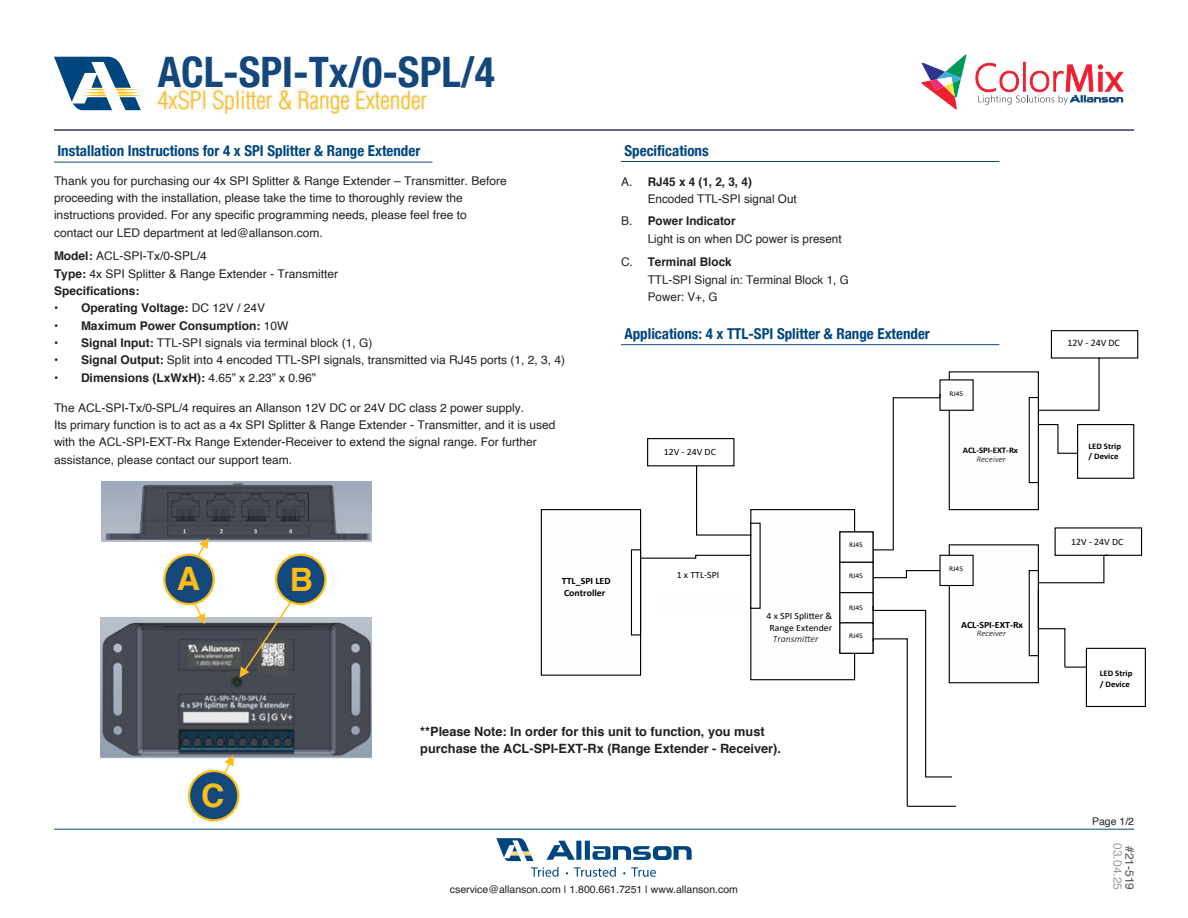
<style>
.page{position:relative;width:1188px;height:918px;background:#fff}
.page>*{position:absolute;margin:0;border:0;box-sizing:border-box;transform-origin:0 0}
.t1{font:700 condensed 42px "Helvetica Neue";color:#14487d}
.t2{font:700 32.25px "Helvetica";color:#fdbd14}
.t3{font:300 condensed 24px "Helvetica";color:#febe10}
.t4{font:700 condensed 15px "Helvetica Neue";color:#00467e}
.t5{font:700 12.75px/17.2px "Helvetica";color:#231f20}
.t6{font:12px/17.4px "Helvetica";color:#231f20}
.t7{font:700 12px "Helvetica";color:#231f20}
.t8{font:12px "Helvetica";color:#9e9d9e}
.t9{font:12px "Helvetica";color:#515251}
.t10{font:10.5px "Helvetica";color:#231f20}
.t11{font:9.9px "Calibri";color:#000}
.t12{font:9.6px/11.7px "Calibri";color:#000}
.t13{font:700 9.6px/11.6px "Calibri";color:#000}
.t14{font:italic 300 9.6px "Calibri";color:#000}
.t15{font:700 8.55px/10.2px "Calibri";color:#000}
.t16{font:italic 300 8.55px "Calibri";color:#000}
.t17{font:8.55px "Calibri";color:#231f20}
.t18{font:7.2px "Calibri";color:#000}
.s1{font-weight:700}
.s2{font-weight:400}
</style>
<div class="page">
<img style="left:101px;top:617px;width:271px;height:142px">
<img style="left:101px;top:482px;width:270px;height:60px">
<hr style="left:54px;top:162px;width:378px;height:1px;background:#14487d">
<hr style="left:621px;top:161px;width:378px;height:1px;background:#14487d">
<svg style="left:163px;top:537px;width:52px;height:89px"></svg>
<svg style="left:240px;top:554px;width:87px;height:124px"></svg>
<svg style="left:188px;top:753px;width:52px;height:68px"></svg>
<hr style="left:621px;top:344px;width:378px;height:1px;background:#14487d">
<div style="left:541px;top:509px;width:100px;height:167px;background:#fff;border:1px solid #000"></div>
<img style="left:542px;top:514px;width:98px;height:157px">
<div style="left:631px;top:549px;width:10px;height:86px;background:#fff;border:1px solid #000"></div>
<div style="left:750px;top:509px;width:105px;height:171px;background:#fff;border:1px solid #000"></div>
<img style="left:751px;top:514px;width:103px;height:161px">
<div style="left:949px;top:371px;width:90px;height:139px;background:#fff;border:1px solid #000"></div>
<img style="left:950px;top:377px;width:88px;height:128px">
<div style="left:949px;top:544px;width:90px;height:139px;background:#fff;border:1px solid #000"></div>
<img style="left:950px;top:550px;width:88px;height:129px">
<div style="left:839px;top:531px;width:35px;height:32px;background:#fff;border:1px solid #000"></div>
<img style="left:840px;top:537px;width:33px;height:21px">
<div style="left:839px;top:562px;width:35px;height:31px;background:#fff;border:1px solid #000"></div>
<img style="left:840px;top:567px;width:33px;height:21px">
<div style="left:839px;top:592px;width:35px;height:31px;background:#fff;border:1px solid #000"></div>
<img style="left:840px;top:597px;width:33px;height:21px">
<div style="left:839px;top:622px;width:35px;height:32px;background:#fff;border:1px solid #000"></div>
<img style="left:840px;top:628px;width:1px;height:21px">
<div style="left:939px;top:379px;width:35px;height:32px;background:#fff;border:1px solid #000"></div>
<img style="left:940px;top:385px;width:33px;height:21px">
<div style="left:939px;top:555px;width:35px;height:31px;background:#fff;border:1px solid #000"></div>
<img style="left:940px;top:560px;width:33px;height:21px">
<div style="left:1029px;top:397px;width:10px;height:86px;background:#fff;border:1px solid #000"></div>
<div style="left:1029px;top:570px;width:10px;height:86px;background:#fff;border:1px solid #000"></div>
<div style="left:1077px;top:424px;width:57px;height:55px;border:1px solid #000"></div>
<div style="left:1086px;top:648px;width:60px;height:59px;border:1px solid #000"></div>
<svg style="left:873px;top:393px;width:68px;height:158px"></svg>
<svg style="left:872px;top:569px;width:69px;height:10px"></svg>
<svg style="left:872px;top:605px;width:84px;height:202px"></svg>
<div style="left:1055px;top:527px;width:87px;height:29px;background:#fff;border:1px solid #000"></div>
<img style="left:1056px;top:533px;width:85px;height:18px">
<div style="left:1051px;top:330px;width:87px;height:29px;background:#fff;border:1px solid #000"></div>
<svg style="left:1037px;top:357px;width:64px;height:54px"></svg>
<svg style="left:1037px;top:423px;width:42px;height:31px"></svg>
<svg style="left:1037px;top:554px;width:73px;height:114px"></svg>
<svg style="left:639px;top:554px;width:111px;height:5px"></svg>
<div style="left:750px;top:523px;width:11px;height:86px;background:#fff;border:1px solid #000"></div>
<div style="left:647px;top:438px;width:87px;height:28px;background:#fff;border:1px solid #000"></div>
<img style="left:648px;top:443px;width:85px;height:18px">
<svg style="left:695px;top:465px;width:57px;height:72px"></svg>
<div style="left:1091px;top:652px;width:51px;height:50px;background:#fff"></div>
<hr style="left:54px;top:829px;width:1080px;height:1px;background:#14487d">
<svg style="left:531px;top:867px;width:28px;height:10px"></svg>
<svg style="left:574px;top:867px;width:42px;height:10px"></svg>
<svg style="left:631px;top:867px;width:25px;height:10px"></svg>
<div style="left:576px;top:841px;width:5px;height:19px;background:#00467e"></div>
<div style="left:585px;top:841px;width:5px;height:19px;background:#00467e"></div>
<svg style="left:592px;top:846px;width:100px;height:14px"></svg>
<svg style="left:546px;top:841px;width:29px;height:19px"></svg>
<svg style="left:496px;top:838px;width:38px;height:23px"></svg>
<svg style="left:921px;top:54px;width:46px;height:56px"></svg>
<hr style="left:1023px;top:62px;width:2px;height:29px;background:#ed1f30">
<svg style="left:976px;top:63px;width:148px;height:42px"></svg>
<hr style="left:54px;top:129px;width:1080px;height:2px;background:#336">
<svg style="left:54px;top:57px;width:87px;height:53px"></svg>
<img style="left:157px;top:88px;width:268px;height:26px">
<h1 class="t1" style="left:158px;top:46px;width:339px">ACL-SPI-Tx/0-SPL/4</h1>
<h3 class="t3" style="left:158px;top:86px;width:271px">4xSPI Splitter &amp; Range Extender</h3>
<p class="t4" style="left:57px;top:142px;width:364px">Installation Instructions for 4 x SPI Splitter &amp; Range Extender</p>
<p class="t6" style="left:54px;top:172px;width:454px">Thank you for purchasing our 4x SPI Splitter &amp; Range Extender – Transmitter. Before proceeding with the installation, please take the time to thoroughly review the instructions provided. For any specific programming needs, please feel free to contact our LED department at led@allanson.com.</p>
<p class="t6" style="left:54px;top:248px;width:286px"><span class="s1">Model:</span> ACL-SPI-Tx/0-SPL/4<br><span class="s1">Type:</span> 4x SPI Splitter &amp; Range Extender - Transmitter<br><span class="s1">Specifications:</span></p>
<p class="t7" style="left:54px;top:298px;width:213px">• Operating Voltage: <span class="s2">DC 12V / 24V</span></p>
<p class="t7" style="left:54px;top:316px;width:236px">• Maximum Power Consumption: <span class="s2">10W</span></p>
<p class="t6" style="left:54px;top:334px;width:320px"><span class="s1">• Signal Input:</span> TTL-SPI signals via terminal block (1, G)</p>
<p class="t6" style="left:54px;top:352px;width:513px"><span class="s1">• Signal Output:</span> Split into 4 encoded TTL-SPI signals, transmitted via RJ45 ports (1, 2, 3, 4)</p>
<p class="t7" style="left:54px;top:368px;width:263px">• Dimensions (LxWxH): <span class="s2">4.65” x 2.23” x 0.96”</span></p>
<p class="t6" style="left:54px;top:399px;width:503px">The ACL-SPI-Tx/0-SPL/4 requires an Allanson 12V DC or 24V DC class 2 power supply.<br>Its primary function is to act as a 4x SPI Splitter &amp; Range Extender - Transmitter, and it is used with the ACL-SPI-EXT-Rx Range Extender-Receiver to extend the signal range. For further assistance, please contact our support team.</p>
<p class="t4" style="left:624px;top:141px;width:86px">Specifications</p>
<p class="t6" style="left:648px;top:173px;width:151px;text-indent:-27px">A. <span class="s1">RJ45 x 4 (1, 2, 3, 4)<br></span>Encoded TTL-SPI signal Out</p>
<p class="t6" style="left:648px;top:213px;width:195px;text-indent:-27px">B. <span class="s1">Power Indicator<br></span>Light is on when DC power is present</p>
<p class="t6" style="left:648px;top:254px;width:203px;text-indent:-27px">C. <span class="s1">Terminal Block<br></span>TTL-SPI Signal in: Terminal Block 1, G<br>Power: V+, G</p>
<p class="t4" style="left:624px;top:324px;width:307px">Applications: 4 x TTL-SPI Splitter &amp; Range Extender</p>
<p class="t18" style="left:949px;top:389px;width:15px">RJ45</p>
<p class="t12" style="left:664px;top:446px;width:54px">12V - 24V DC</p>
<p class="t15" style="left:963px;top:445px;width:57px">ACL-SPI-EXT-Rx</p>
<p class="t16" style="left:976px;top:454px;width:31px">Receiver</p>
<h2 class="t2" style="left:177px;top:552px;width:25px">A</h2>
<h2 class="t2" style="left:290px;top:554px;width:25px">B</h2>
<p class="t13" style="left:562px;top:575px;width:50px">TTL_SPI LED<br>Controller</p>
<p class="t12" style="left:677px;top:569px;width:44px">1 x TTL-SPI</p>
<p class="t17" style="left:772px;top:605px;width:42px">Transmitter</p>
<p class="t12" style="left:766px;top:610px;width:67px">4 x SPI Splitter &amp;<br>Range Extender</p>
<p class="t14" style="left:773px;top:633px;width:47px">Transmitter</p>
<p class="t18" style="left:849px;top:540px;width:15px">RJ45</p>
<p class="t18" style="left:849px;top:571px;width:15px">RJ45</p>
<p class="t18" style="left:849px;top:602px;width:15px">RJ45</p>
<p class="t18" style="left:849px;top:631px;width:15px">RJ45</p>
<p class="t18" style="left:949px;top:564px;width:15px">RJ45</p>
<p class="t13" style="left:961px;top:619px;width:64px">ACL-SPI-EXT-Rx</p>
<p class="t16" style="left:977px;top:628px;width:31px">Receiver</p>
<h2 class="t2" style="left:201px;top:770px;width:25px">C</h2>
<p class="t5" style="left:420px;top:723px;width:362px">**Please Note: In order for this unit to function, you must purchase the ACL-SPI-EXT-Rx (Range Extender - Receiver).</p>
<p class="t10" style="left:450px;top:881px;width:290px">cservice@allanson.com | 1.800.661.7251 | www.allanson.com</p>
<p class="t11" style="left:1068px;top:336px;width:54px">12V - 24V DC</p>
<p class="t15" style="left:1088px;top:441px;width:34px">LED Strip / Device</p>
<p class="t12" style="left:1071px;top:535px;width:54px">12V - 24V DC</p>
<p class="t15" style="left:1100px;top:668px;width:34px">LED Strip / Device</p>
<p class="t10" style="left:1092px;top:813px;width:44px">Page 1/2</p>
<p class="t8" style="left:1127px;top:843px;width:48px;rotate:90deg">03.04.25</p>
<p class="t9" style="left:1139px;top:846px;width:46px;rotate:90deg">#21-519</p>
</div>
